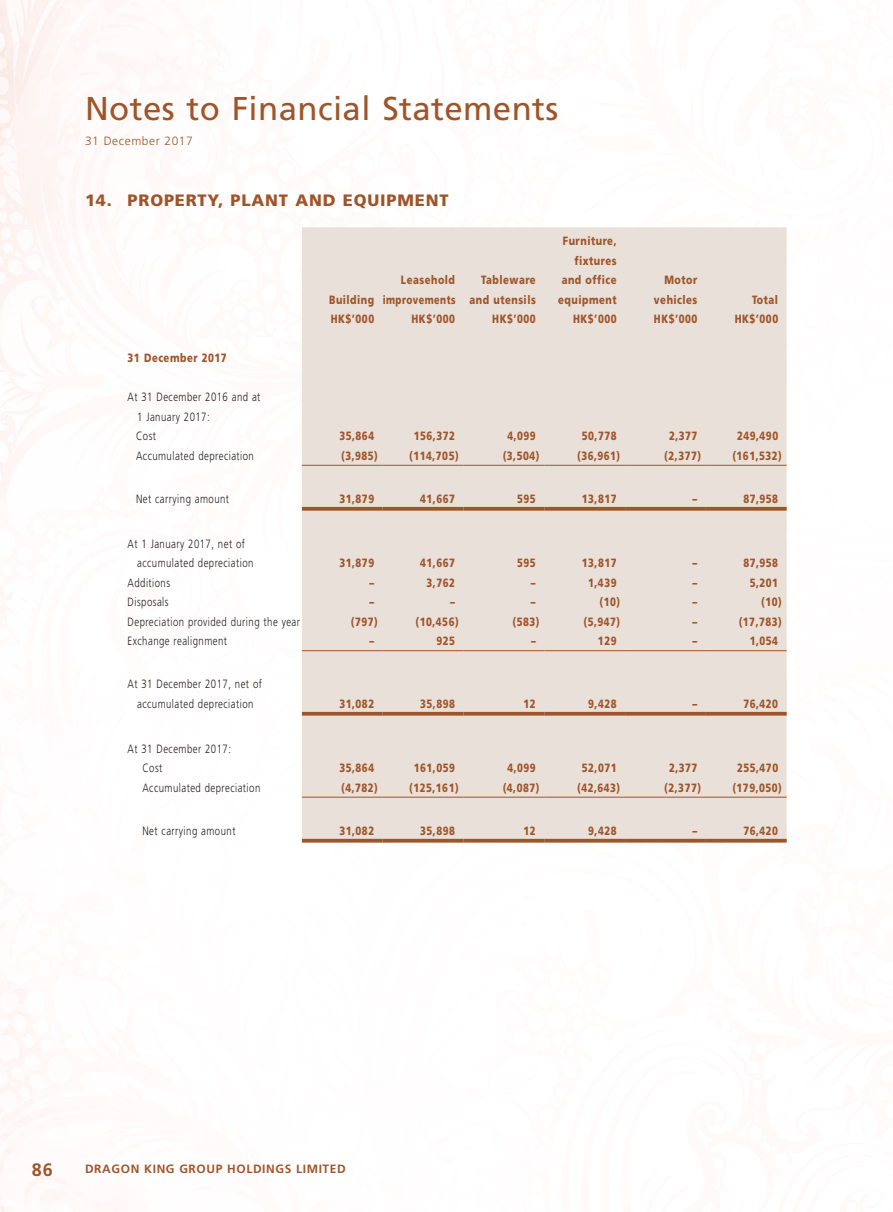
<style>
.page{position:relative;width:893px;height:1212px;background:#fff}
.page>*{position:absolute;margin:0;border:0;box-sizing:border-box;transform-origin:0 0}
.t1{font:33px "Frutiger LT Std";letter-spacing:.01em;color:#9f552b}
.t2{font:700 18px "Frutiger LT Std";color:#9f552b}
.t3{font:900 16.5px "Frutiger LT Std";letter-spacing:.05em;color:#9f552b}
.t4{font:900 12px/19.5px "Frutiger LT Std";letter-spacing:.05em;color:#9f552b;text-align:right;scale:.8 1}
.t5{font:300 12px/19.5px "Frutiger LT Std";letter-spacing:.05em;color:#231f20;scale:.8 1}
.t6{font:700 12px "Frutiger LT Std";letter-spacing:.05em;color:#9f552b}
.t7{font:300 12px "Frutiger LT Std";letter-spacing:.045em;color:#9f552b}
</style>
<div class="page">
<img style="left:0;top:0;width:787px;height:1212px">
<div style="left:302px;top:227px;width:485px;height:612px;background:#e9e1d9"></div>
<hr style="left:302px;top:465px;width:81px;height:1px;background:#9f552b">
<hr style="left:383px;top:465px;width:80px;height:1px;background:#9f552b">
<hr style="left:463px;top:465px;width:81px;height:1px;background:#9f552b">
<hr style="left:544px;top:465px;width:81px;height:1px;background:#9f552b">
<hr style="left:625px;top:465px;width:81px;height:1px;background:#9f552b">
<hr style="left:706px;top:465px;width:81px;height:1px;background:#9f552b">
<svg style="left:302px;top:507px;width:81px;height:4px"></svg>
<svg style="left:383px;top:507px;width:80px;height:4px"></svg>
<svg style="left:463px;top:507px;width:81px;height:4px"></svg>
<svg style="left:544px;top:507px;width:81px;height:4px"></svg>
<svg style="left:625px;top:507px;width:81px;height:4px"></svg>
<svg style="left:706px;top:507px;width:81px;height:4px"></svg>
<hr style="left:302px;top:650px;width:81px;height:1px;background:#9f552b">
<hr style="left:383px;top:650px;width:80px;height:1px;background:#9f552b">
<hr style="left:463px;top:650px;width:81px;height:1px;background:#9f552b">
<hr style="left:544px;top:650px;width:81px;height:1px;background:#9f552b">
<hr style="left:625px;top:650px;width:81px;height:1px;background:#9f552b">
<hr style="left:706px;top:650px;width:81px;height:1px;background:#9f552b">
<svg style="left:302px;top:712px;width:81px;height:4px"></svg>
<svg style="left:383px;top:712px;width:80px;height:4px"></svg>
<svg style="left:463px;top:712px;width:81px;height:4px"></svg>
<svg style="left:544px;top:712px;width:81px;height:4px"></svg>
<svg style="left:625px;top:712px;width:81px;height:4px"></svg>
<svg style="left:706px;top:712px;width:81px;height:4px"></svg>
<hr style="left:302px;top:797px;width:81px;height:1px;background:#9f552b">
<hr style="left:383px;top:797px;width:80px;height:1px;background:#9f552b">
<hr style="left:463px;top:797px;width:81px;height:1px;background:#9f552b">
<hr style="left:544px;top:797px;width:81px;height:1px;background:#9f552b">
<hr style="left:625px;top:797px;width:81px;height:1px;background:#9f552b">
<hr style="left:706px;top:797px;width:81px;height:1px;background:#9f552b">
<hr style="left:302px;top:839px;width:81px;height:3px;background:#9f552b">
<hr style="left:383px;top:839px;width:80px;height:3px;background:#9f552b">
<hr style="left:463px;top:839px;width:81px;height:3px;background:#9f552b">
<hr style="left:544px;top:839px;width:81px;height:3px;background:#9f552b">
<hr style="left:625px;top:839px;width:81px;height:3px;background:#9f552b">
<hr style="left:706px;top:839px;width:81px;height:3px;background:#9f552b">
<h1 class="t1" style="left:85px;top:89px;width:475px">Notes to Financial Statements</h1>
<p class="t7" style="left:85px;top:134px;width:109px">31 December 2017</p>
<h3 class="t3" style="left:85px;top:190px;width:365px">14. PROPERTY, PLANT AND EQUIPMENT</h3>
<p class="t4" style="left:329px;top:290px;width:58px">Building</p>
<p class="t4" style="left:383px;top:270px;width:93px">Leasehold improvements</p>
<p class="t4" style="left:470px;top:270px;width:84px">Tableware and utensils</p>
<p class="t4" style="left:558px;top:231px;width:74px">Furniture, fixtures and office equipment</p>
<p class="t4" style="left:654px;top:270px;width:56px">Motor vehicles</p>
<p class="t4" style="left:752px;top:290px;width:34px">Total</p>
<p class="t4" style="left:128px;top:348px;width:125px">31 December 2017</p>
<p class="t5" style="left:136px;top:388px;width:157px;text-indent:-8px">At 31 December 2016 and at<br>1 January 2017:<br>Cost</p>
<p class="t4" style="left:331px;top:309px;width:56px">HK$’000</p>
<p class="t4" style="left:411px;top:309px;width:56px">HK$’000</p>
<p class="t4" style="left:492px;top:309px;width:56px">HK$’000</p>
<p class="t4" style="left:573px;top:309px;width:56px">HK$’000</p>
<p class="t4" style="left:654px;top:309px;width:56px">HK$’000</p>
<p class="t4" style="left:735px;top:309px;width:56px">HK$’000</p>
<p class="t4" style="left:339px;top:426px;width:45px">35,864</p>
<p class="t4" style="left:414px;top:426px;width:53px">156,372</p>
<p class="t4" style="left:507px;top:426px;width:37px">4,099</p>
<p class="t4" style="left:582px;top:426px;width:45px">50,778</p>
<p class="t4" style="left:669px;top:426px;width:37px">2,377</p>
<p class="t4" style="left:737px;top:426px;width:53px">249,490</p>
<p class="t5" style="left:136px;top:446px;width:149px">Accumulated depreciation</p>
<p class="t4" style="left:341px;top:446px;width:48px">(3,985)</p>
<p class="t4" style="left:409px;top:446px;width:63px">(114,705)</p>
<p class="t4" style="left:503px;top:446px;width:48px">(3,504)</p>
<p class="t4" style="left:577px;top:446px;width:56px">(36,961)</p>
<p class="t4" style="left:664px;top:446px;width:48px">(2,377)</p>
<p class="t4" style="left:732px;top:446px;width:63px">(161,532)</p>
<p class="t5" style="left:136px;top:489px;width:118px">Net carrying amount</p>
<p class="t4" style="left:339px;top:489px;width:45px">31,879</p>
<p class="t4" style="left:420px;top:489px;width:45px">41,667</p>
<p class="t4" style="left:517px;top:489px;width:25px">595</p>
<p class="t4" style="left:582px;top:489px;width:45px">13,817</p>
<p class="t4" style="left:693px;top:489px;width:8px">–</p>
<p class="t4" style="left:743px;top:489px;width:45px">87,958</p>
<p class="t5" style="left:137px;top:534px;width:147px;text-indent:-10px">At 1 January 2017, net of accumulated depreciation</p>
<p class="t4" style="left:339px;top:553px;width:45px">31,879</p>
<p class="t4" style="left:420px;top:553px;width:45px">41,667</p>
<p class="t4" style="left:517px;top:553px;width:25px">595</p>
<p class="t4" style="left:582px;top:553px;width:45px">13,817</p>
<p class="t4" style="left:693px;top:553px;width:8px">–</p>
<p class="t4" style="left:743px;top:553px;width:45px">87,958</p>
<p class="t5" style="left:128px;top:573px;width:55px">Additions</p>
<p class="t4" style="left:369px;top:573px;width:7px">–</p>
<p class="t4" style="left:427px;top:573px;width:37px">3,762</p>
<p class="t4" style="left:531px;top:573px;width:8px">–</p>
<p class="t4" style="left:588px;top:573px;width:37px">1,439</p>
<p class="t4" style="left:693px;top:573px;width:8px">–</p>
<p class="t4" style="left:750px;top:573px;width:37px">5,201</p>
<p class="t5" style="left:128px;top:592px;width:53px">Disposals</p>
<p class="t4" style="left:369px;top:592px;width:7px">–</p>
<p class="t4" style="left:450px;top:592px;width:8px">–</p>
<p class="t4" style="left:531px;top:592px;width:8px">–</p>
<p class="t4" style="left:600px;top:592px;width:27px">(10)</p>
<p class="t4" style="left:693px;top:592px;width:8px">–</p>
<p class="t4" style="left:761px;top:592px;width:27px">(10)</p>
<p class="t5" style="left:128px;top:612px;width:217px">Depreciation provided during the year</p>
<p class="t4" style="left:351px;top:612px;width:35px">(797)</p>
<p class="t4" style="left:416px;top:612px;width:56px">(10,456)</p>
<p class="t4" style="left:512px;top:612px;width:35px">(583)</p>
<p class="t4" style="left:583px;top:612px;width:48px">(5,947)</p>
<p class="t4" style="left:693px;top:612px;width:8px">–</p>
<p class="t4" style="left:739px;top:612px;width:56px">(17,783)</p>
<p class="t5" style="left:128px;top:631px;width:126px">Exchange realignment</p>
<p class="t4" style="left:369px;top:631px;width:7px">–</p>
<p class="t4" style="left:436px;top:631px;width:25px">925</p>
<p class="t4" style="left:531px;top:631px;width:8px">–</p>
<p class="t4" style="left:598px;top:631px;width:25px">129</p>
<p class="t4" style="left:693px;top:631px;width:8px">–</p>
<p class="t4" style="left:750px;top:631px;width:37px">1,054</p>
<p class="t5" style="left:128px;top:674px;width:170px;text-align:center">At 31 December 2017, net of accumulated depreciation</p>
<p class="t4" style="left:339px;top:694px;width:45px">31,082</p>
<p class="t4" style="left:420px;top:694px;width:45px">35,898</p>
<p class="t4" style="left:524px;top:694px;width:17px">12</p>
<p class="t4" style="left:588px;top:694px;width:37px">9,428</p>
<p class="t4" style="left:693px;top:694px;width:8px">–</p>
<p class="t4" style="left:743px;top:694px;width:45px">76,420</p>
<p class="t5" style="left:142px;top:739px;width:112px;text-indent:-15px">At 31 December 2017:<br>Cost</p>
<p class="t4" style="left:339px;top:758px;width:45px">35,864</p>
<p class="t4" style="left:414px;top:758px;width:53px">161,059</p>
<p class="t4" style="left:507px;top:758px;width:37px">4,099</p>
<p class="t4" style="left:582px;top:758px;width:45px">52,071</p>
<p class="t4" style="left:669px;top:758px;width:37px">2,377</p>
<p class="t4" style="left:737px;top:758px;width:53px">255,470</p>
<p class="t5" style="left:142px;top:778px;width:149px">Accumulated depreciation</p>
<p class="t4" style="left:341px;top:778px;width:48px">(4,782)</p>
<p class="t4" style="left:409px;top:778px;width:63px">(125,161)</p>
<p class="t4" style="left:503px;top:778px;width:48px">(4,087)</p>
<p class="t4" style="left:577px;top:778px;width:56px">(42,643)</p>
<p class="t4" style="left:664px;top:778px;width:48px">(2,377)</p>
<p class="t4" style="left:732px;top:778px;width:63px">(179,050)</p>
<p class="t5" style="left:142px;top:821px;width:118px">Net carrying amount</p>
<p class="t4" style="left:339px;top:821px;width:45px">31,082</p>
<p class="t4" style="left:420px;top:821px;width:45px">35,898</p>
<p class="t4" style="left:524px;top:821px;width:17px">12</p>
<p class="t4" style="left:588px;top:821px;width:37px">9,428</p>
<p class="t4" style="left:693px;top:821px;width:8px">–</p>
<p class="t4" style="left:743px;top:821px;width:45px">76,420</p>
<h2 class="t2" style="left:32px;top:1159px;width:23px">86</h2>
<p class="t6" style="left:85px;top:1162px;width:262px">DRAGON KING GROUP HOLDINGS LIMITED</p>
</div>
